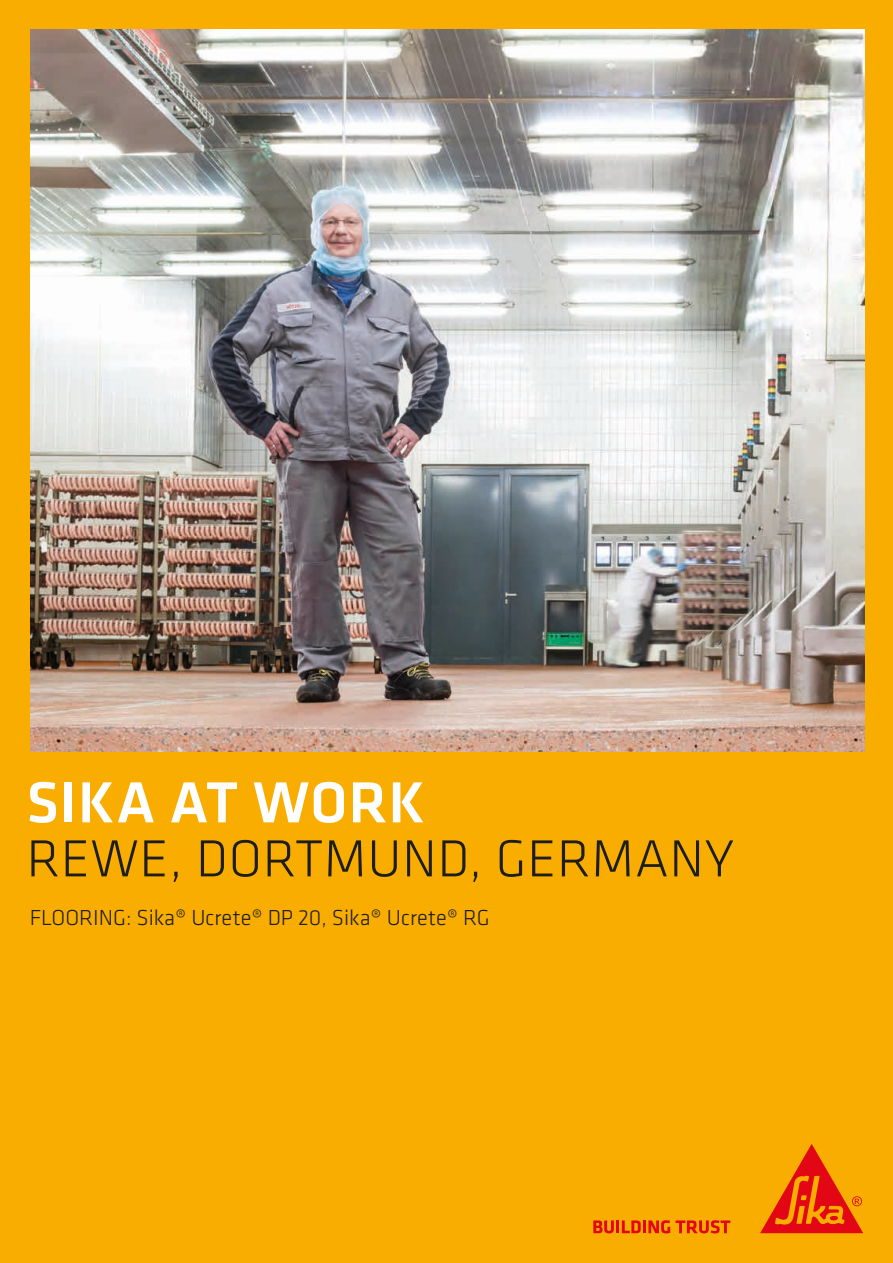
<style>
.page{position:relative;width:893px;height:1263px;background:#f9ad01}
.page>*{position:absolute;margin:0;border:0;box-sizing:border-box;transform-origin:0 0}
.SI_Klavika_COVER_Titel{font:500 60px "Klavika";letter-spacing:.015em;color:#fff}
.SI_Klavika_COVER_Titel-2{font:300 54px "Klavika";letter-spacing:.015em;color:#1d1d1b}
.SI_Klavika_COVER_Subline{font:300 22.5px "Klavika";color:#1d1d1b}
</style>
<div class="page">
<svg style="left:593px;top:1220px;width:77px;height:13px"></svg>
<svg style="left:676px;top:1220px;width:54px;height:13px"></svg>
<svg style="left:760px;top:1144px;width:103px;height:89px"></svg>
<img style="left:31px;top:30px;width:833px;height:722px">
<p class="SI_Klavika_COVER_Titel" style="left:27px;top:762px;width:400px">SIKA AT WORK</p>
<p class="SI_Klavika_COVER_Titel-2" style="left:27px;top:826px;width:709px">REWE, DORTMUND, GERMANY</p>
<p class="SI_Klavika_COVER_Subline" style="left:30px;top:904px;width:461px">FLOORING: Sika® Ucrete® DP 20, Sika® Ucrete® RG</p>
</div>
